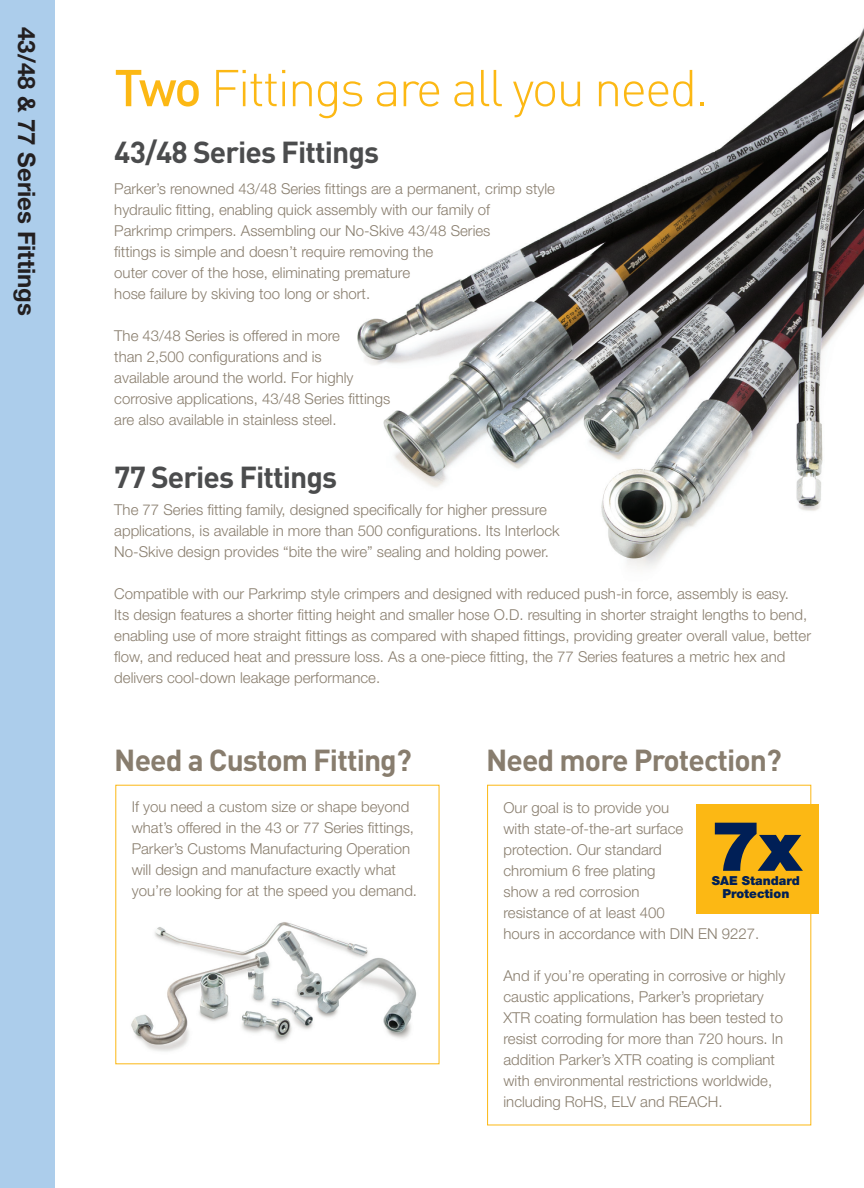
<style>
.page{position:relative;width:864px;height:1188px;background:#fff}
.page>*{position:absolute;margin:0;border:0;box-sizing:border-box;transform-origin:0 0}
.t1{font:900 69.15px "Helvetica Neue";color:#001f56;scale:1.12 1}
.t2{font:300 51px "DINOT";letter-spacing:-.04em;color:#fcb814}
.t3{font:700 30px "DINOT";letter-spacing:-.03em;color:#887d6e}
.t4{font:700 30px "DINOT";letter-spacing:-.03em;color:#4b4c4d}
.t5{font:700 24px "Helvetica Neue LT Std";color:#231f20}
.t6{font:300 15px/21px "Helvetica Neue LT Std";color:#897e6e}
.t7{font:900 12.45px/12.5px "Helvetica Neue";color:#001f56;text-align:center}
.s1{font-weight:500}
</style>
<div class="page">
<div style="left:0;top:0;width:55px;height:1188px;background:#accdeb"></div>
<img style="left:357px;top:28px;width:507px;height:540px">
<div style="left:696px;top:804px;width:123px;height:109px;background:#fcb814"></div>
<img style="left:131px;top:922px;width:286px;height:130px">
<p class="t5" style="left:42px;top:27px;width:290px;rotate:90deg">43/48 &amp; 77 Series Fittings</p>
<p class="t2" style="left:114px;top:53px;width:596px"><span class="s1">Two</span> Fittings are all you need.</p>
<p class="t4" style="left:114px;top:132px;width:266px">43/48 Series Fittings</p>
<p class="t6" style="left:114px;top:178px;width:442px">Parker’s renowned 43/48 Series fittings are a permanent, crimp style hydraulic fitting, enabling quick assembly with our family of</p>
<p class="t6" style="left:114px;top:220px;width:378px">Parkrimp crimpers. Assembling our No-Skive 43/48 Series</p>
<p class="t6" style="left:114px;top:241px;width:320px">fittings is simple and doesn’t require removing the</p>
<p class="t6" style="left:114px;top:262px;width:297px">outer cover of the hose, eliminating premature</p>
<p class="t6" style="left:114px;top:283px;width:257px">hose failure by skiving too long or short.</p>
<p class="t6" style="left:114px;top:325px;width:227px">The 43/48 Series is offered in more</p>
<p class="t6" style="left:114px;top:346px;width:209px">than 2,500 configurations and is</p>
<p class="t6" style="left:114px;top:367px;width:241px">available around the world. For highly</p>
<p class="t6" style="left:114px;top:388px;width:278px">corrosive applications, 43/48 Series fittings</p>
<p class="t6" style="left:114px;top:409px;width:224px">are also available in stainless steel.</p>
<p class="t4" style="left:114px;top:456px;width:224px">77 Series Fittings</p>
<p class="t6" style="left:114px;top:499px;width:434px">The 77 Series fitting family, designed specifically for higher pressure</p>
<p class="t6" style="left:114px;top:520px;width:447px">applications, is available in more than 500 configurations. Its Interlock</p>
<p class="t6" style="left:114px;top:541px;width:436px">No-Skive design provides “bite the wire” sealing and holding power.</p>
<p class="t6" style="left:114px;top:583px;width:698px">Compatible with our Parkrimp style crimpers and designed with reduced push-in force, assembly is easy.<br>Its design features a shorter fitting height and smaller hose O.D. resulting in shorter straight lengths to bend, enabling use of more straight fittings as compared with shaped fittings, providing greater overall value, better flow, and reduced heat and pressure loss. As a one-piece fitting, the 77 Series features a metric hex and delivers cool-down leakage performance.</p>
<p class="t3" style="left:114px;top:740px;width:299px">Need a Custom Fitting?</p>
<p class="t6" style="left:132px;top:796px;width:287px">If you need a custom size or shape beyond what’s offered in the 43 or 77 Series fittings, Parker’s Customs Manufacturing Operation will design and manufacture exactly what you’re looking for at the speed you demand.</p>
<p class="t3" style="left:486px;top:740px;width:297px">Need more Protection?</p>
<p class="t6" style="left:504px;top:797px;width:167px">Our goal is to provide you</p>
<p class="t6" style="left:504px;top:818px;width:181px">with state-of-the-art surface</p>
<p class="t6" style="left:504px;top:839px;width:160px">protection. Our standard</p>
<p class="t6" style="left:504px;top:860px;width:153px">chromium 6 free plating</p>
<p class="t6" style="left:504px;top:881px;width:137px">show a red corrosion</p>
<p class="t6" style="left:504px;top:902px;width:163px">resistance of at least 400</p>
<p class="t6" style="left:504px;top:923px;width:257px">hours in accordance with DIN EN 9227.</p>
<p class="t6" style="left:504px;top:965px;width:283px">And if you’re operating in corrosive or highly caustic applications, Parker’s proprietary XTR coating formulation has been tested to resist corroding for more than 720 hours. In addition Parker’s XTR coating is compliant with environmental restrictions worldwide, including RoHS, ELV and REACH.</p>
<p class="t1" style="left:710px;top:805px;width:84px">7x</p>
<p class="t7" style="left:712px;top:875px;width:89px">SAE Standard<br>Protection</p>
</div>
